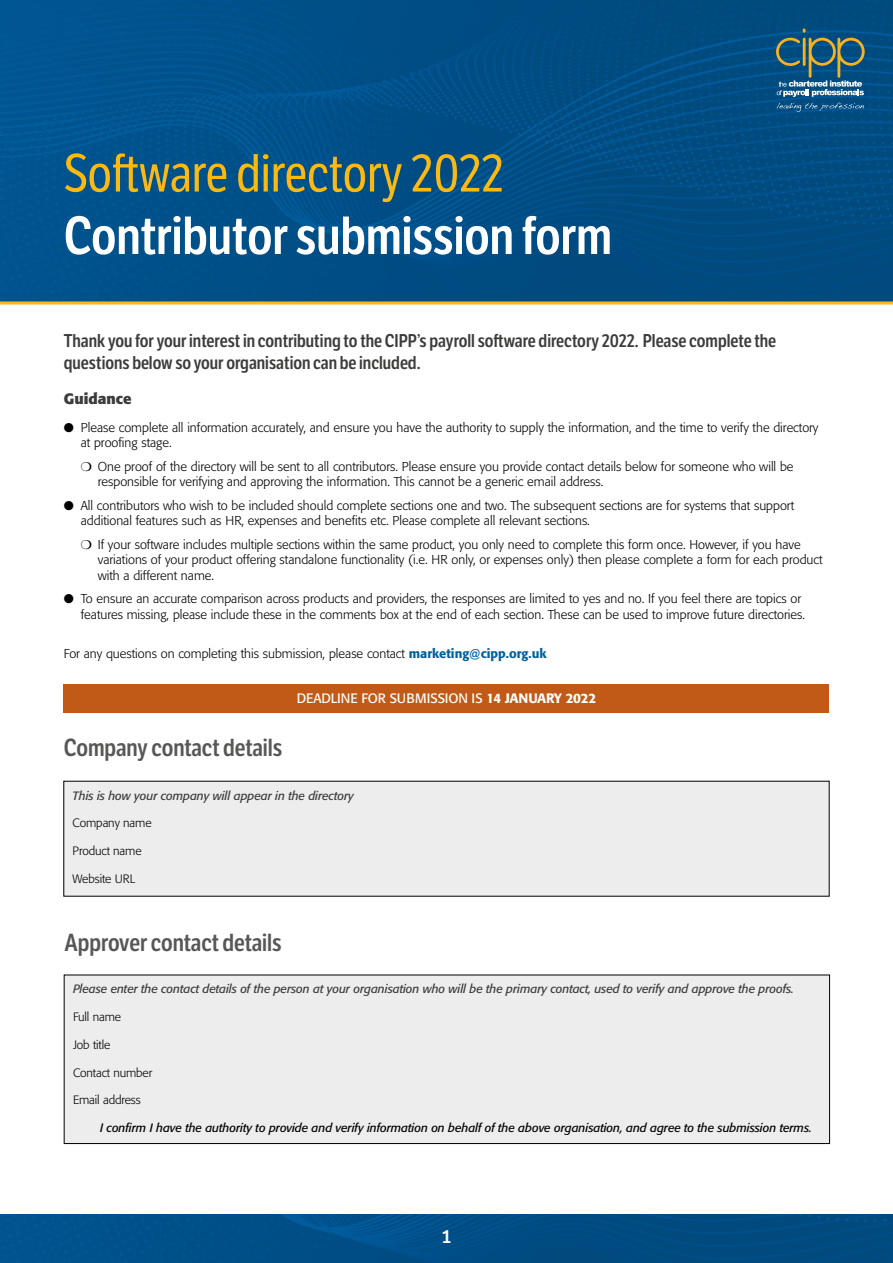
<style>
.page{position:relative;width:893px;height:1263px;background:#fff}
.page>*{position:absolute;margin:0;border:0;box-sizing:border-box;transform-origin:0 0}
.t1{font:600 52.05px "LFT Etica Condensed";color:#fff}
.t2{font:52.05px "LFT Etica Condensed";color:#fbb911}
.t3{font:600 24px "LFT Etica Condensed";color:#575756}
.t4{font:600 18px/21.6px "LFT Etica Condensed";color:#3c3c3b}
.t5{font:18px "LFT Etica SB";color:#fff}
.t6{font:700 15px "Formata";color:#3c3c3b}
.t7{font:13.5px "Formata";letter-spacing:-.01em;color:#fff}
.t8{font:300 12.75px/15.3px "Formata";color:#000}
.t9{font:italic 12px "Formata";letter-spacing:-.01em;color:#3c3c3b}
.t10{font:italic 12px "Formata";letter-spacing:-.01em;color:#000}
.t11{font:300 12px "Formata";letter-spacing:-.01em;color:#000}
.s1{font-weight:500;color:#00629e}
.s2{font-weight:500}
</style>
<div class="page">
<img style="left:0;top:1214px;width:893px;height:49px">
<svg style="left:0;top:0;width:893px;height:304px;background:#024f86"></svg>
<div style="left:64px;top:685px;width:765px;height:28px;background:#c15a17"></div>
<svg style="left:776px;top:28px;width:89px;height:84px;background:#326782"></svg>
<div style="left:64px;top:781px;width:765px;height:115px;background:#ededed"></div>
<div style="left:64px;top:975px;width:766px;height:168px;background:#ededed"></div>
<div style="left:64px;top:974px;width:766px;height:170px;border:1px solid #000"></div>
<h1 class="t2" style="left:64px;top:143px;width:442px">Software directory 2022</h1>
<h1 class="t1" style="left:64px;top:205px;width:550px">Contributor submission form</h1>
<h3 class="t4" style="left:64px;top:330px;width:714px">Thank you for your interest in contributing to the CIPP’s payroll software directory 2022. Please complete the questions below so your organisation can be included.</h3>
<p class="t6" style="left:64px;top:389px;width:69px">Guidance</p>
<p class="t8" style="left:81px;top:420px;width:739px;text-indent:-17px">● Please complete all information accurately, and ensure you have the authority to supply the information, and the time to verify the directory at proofing stage.</p>
<p class="t8" style="left:98px;top:459px;width:697px;text-indent:-17px">❍ One proof of the directory will be sent to all contributors. Please ensure you provide contact details below for someone who will be responsible for verifying and approving the information. This cannot be a generic email address.</p>
<p class="t8" style="left:81px;top:498px;width:715px;text-indent:-17px">● All contributors who wish to be included should complete sections one and two. The subsequent sections are for systems that support additional features such as HR, expenses and benefits etc. Please complete all relevant sections.</p>
<p class="t8" style="left:98px;top:537px;width:726px;text-indent:-17px">❍ If your software includes multiple sections within the same product, you only need to complete this form once. However, if you have variations of your product offering standalone functionality (i.e. HR only, or expenses only) then please complete a form for each product with a different name.</p>
<p class="t8" style="left:81px;top:591px;width:726px;text-indent:-17px">● To ensure an accurate comparison across products and providers, the responses are limited to yes and no. If you feel there are topics or features missing, please include these in the comments box at the end of each section. These can be used to improve future directories.</p>
<p class="t8" style="left:64px;top:646px;width:484px">For any questions on completing this submission, please contact <span class="s1">marketing@cipp.org.uk</span></p>
<p class="t7" style="left:297px;top:690px;width:301px">DEADLINE FOR SUBMISSION IS <span class="s2">14 JANUARY 2022</span></p>
<h2 class="t3" style="left:64px;top:733px;width:220px">Company contact details</h2>
<p class="t9" style="left:73px;top:788px;width:283px">This is how your company will appear in the directory</p>
<p class="t11" style="left:73px;top:816px;width:80px">Company name</p>
<p class="t11" style="left:73px;top:844px;width:70px">Product name</p>
<p class="t11" style="left:73px;top:872px;width:64px">Website URL</p>
<h2 class="t3" style="left:64px;top:929px;width:219px">Approver contact details</h2>
<p class="t9" style="left:73px;top:982px;width:722px">Please enter the contact details of the person at your organisation who will be the primary contact, used to verify and approve the proofs.</p>
<p class="t11" style="left:73px;top:1010px;width:50px">Full name</p>
<p class="t11" style="left:73px;top:1038px;width:39px">Job title</p>
<p class="t11" style="left:73px;top:1065px;width:81px">Contact number</p>
<p class="t11" style="left:73px;top:1093px;width:69px">Email address</p>
<p class="t10" style="left:100px;top:1121px;width:713px">I confirm I have the authority to provide and verify information on behalf of the above organisation, and agree to the submission terms.</p>
<h3 class="t5" style="left:442px;top:1226px;width:10px">1</h3>
</div>
